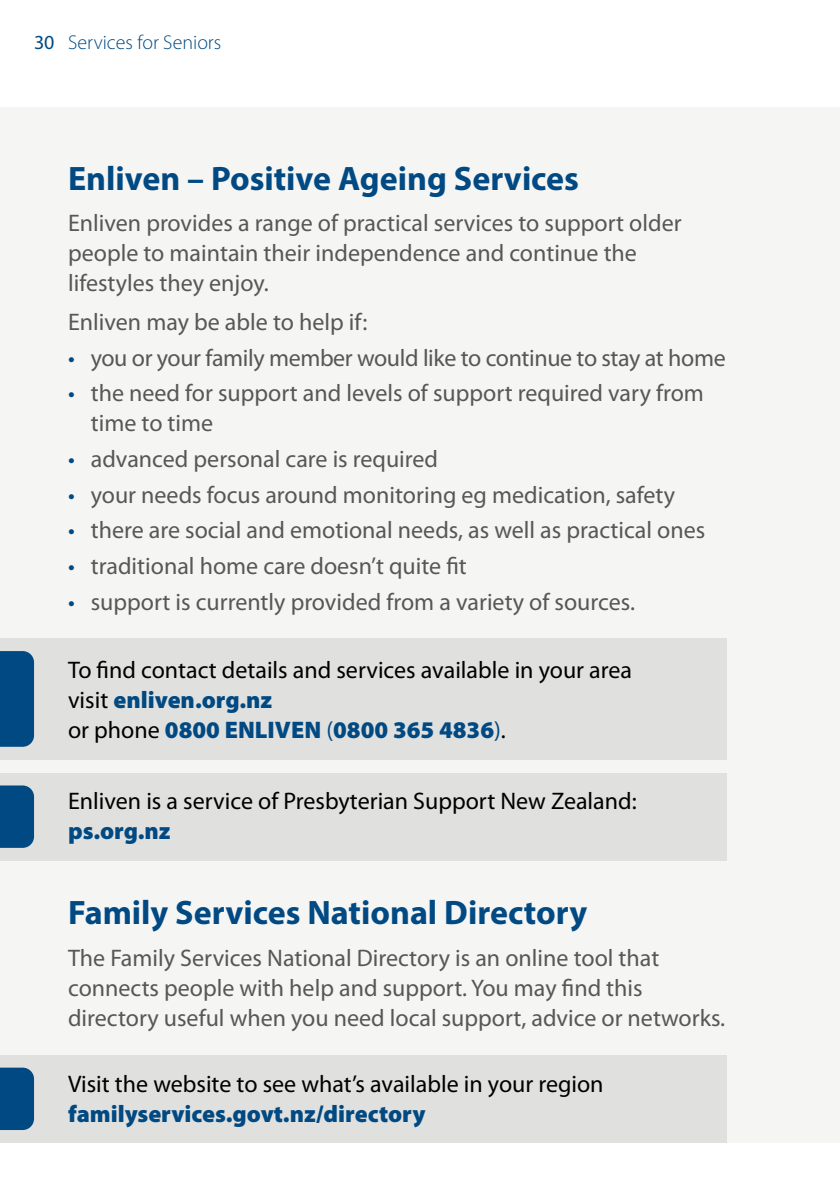
<style>
.page{position:relative;width:840px;height:1191px;background:#fff}
.page>*{position:absolute;margin:0;border:0;box-sizing:border-box;transform-origin:0 0}
.t1{font:700 34px "Myriad Pro";color:#004982}
.t2{font:24px/30px "Myriad Pro";color:#575756}
.t3{font:24px/30px "Myriad Pro";color:#000}
.t4{font:900 24px "Myriad Pro";color:#004982}
.t5{font:300 20px "Myriad Pro";color:#004982}
.s1{font-weight:400}
.s2{color:#004982}
.s3{font-weight:900;color:#004982}
</style>
<div class="page">
<div style="left:0;top:108px;width:839px;height:1034px;background:#f5f5f4"></div>
<div style="left:0;top:638px;width:726px;height:122px;background:#e0e0de"></div>
<div style="left:0;top:651px;width:34px;height:96px;background:#004982"></div>
<div style="left:0;top:772px;width:726px;height:88px;background:#e0e0de"></div>
<div style="left:0;top:785px;width:34px;height:63px;background:#004982"></div>
<div style="left:0;top:1054px;width:726px;height:88px;background:#e0e0de"></div>
<div style="left:0;top:1067px;width:34px;height:63px;background:#004982"></div>
<p class="t5" style="left:34px;top:30px;width:189px"><span class="s1">30</span> Services for Seniors</p>
<h1 class="t1" style="left:68px;top:156px;width:512px">Enliven – Positive Ageing Services</h1>
<p class="t2" style="left:68px;top:208px;width:614px">Enliven provides a range of practical services to support older people to maintain their independence and continue the lifestyles they enjoy.</p>
<p class="t2" style="left:68px;top:306px;width:300px">Enliven may be able to help if:</p>
<p class="t2" style="left:68px;top:342px;width:658px"><span class="s2">•</span> you or your family member would like to continue to stay at home</p>
<p class="t2" style="left:91px;top:378px;width:614px;text-indent:-23px"><span class="s2">•</span> the need for support and levels of support required vary from time to time</p>
<p class="t2" style="left:68px;top:443px;width:371px"><span class="s2">•</span> advanced personal care is required</p>
<p class="t2" style="left:68px;top:479px;width:608px"><span class="s2">•</span> your needs focus around monitoring eg medication, safety</p>
<p class="t2" style="left:68px;top:515px;width:638px"><span class="s2">•</span> there are social and emotional needs, as well as practical ones</p>
<p class="t2" style="left:68px;top:550px;width:400px"><span class="s2">•</span> traditional home care doesn’t quite fit</p>
<p class="t2" style="left:68px;top:586px;width:568px"><span class="s2">•</span> support is currently provided from a variety of sources.</p>
<p class="t3" style="left:68px;top:654px;width:565px">To find contact details and services available in your area visit <span class="s3">enliven.org.nz<br></span>or phone <span class="s3">0800 ENLIVEN</span> <span class="s2">(</span><span class="s3">0800 365 4836</span><span class="s2">)</span>.</p>
<p class="t3" style="left:68px;top:786px;width:569px">Enliven is a service of Presbyterian Support New Zealand:</p>
<p class="t4" style="left:68px;top:815px;width:104px">ps.org.nz</p>
<h1 class="t1" style="left:68px;top:890px;width:520px">Family Services National Directory</h1>
<p class="t2" style="left:68px;top:942px;width:658px">The Family Services National Directory is an online tool that connects people with help and support. You may find this directory useful when you need local support, advice or networks.</p>
<p class="t3" style="left:68px;top:1068px;width:536px">Visit the website to see what’s available in your region</p>
<p class="t4" style="left:68px;top:1097px;width:358px">familyservices.govt.nz/directory</p>
</div>
